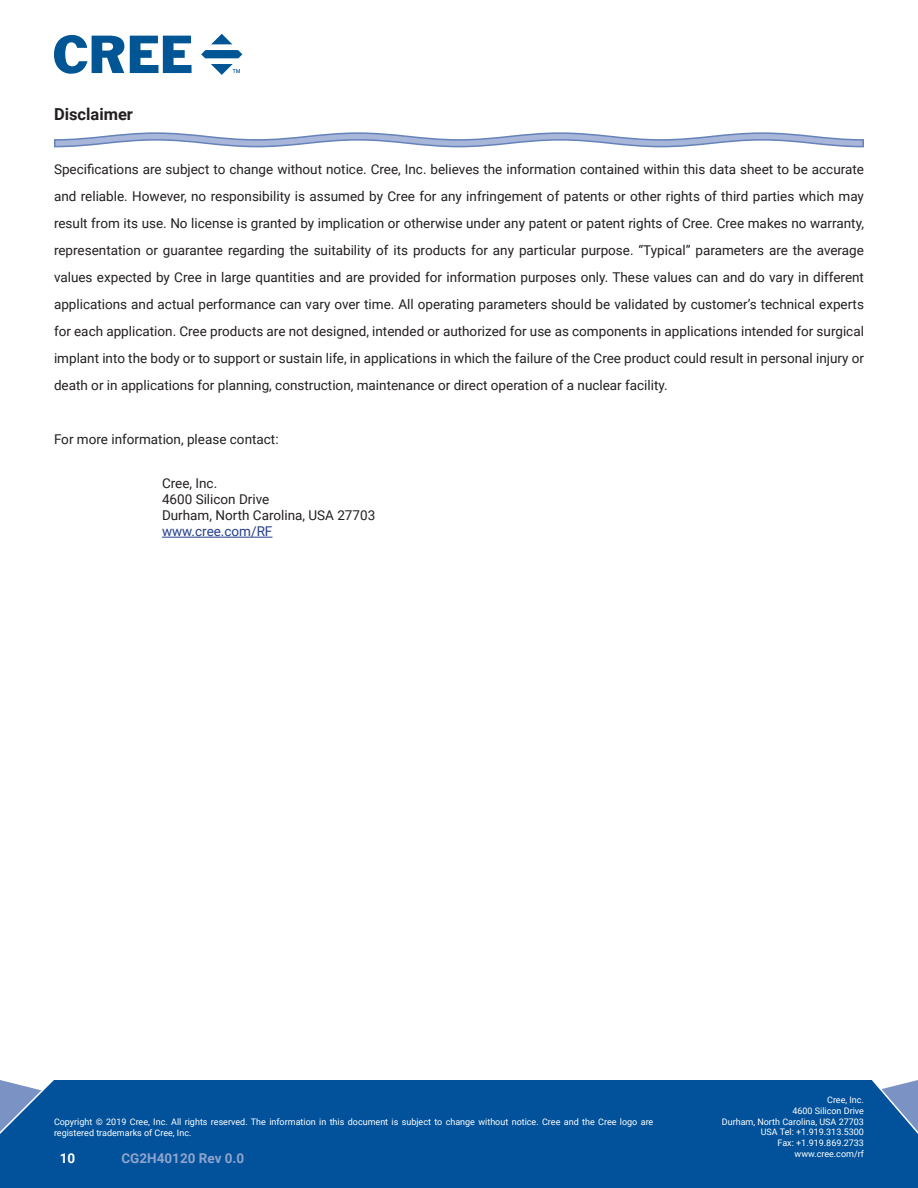
<style>
.page{position:relative;width:918px;height:1188px;background:#fff}
.page>*{position:absolute;margin:0;border:0;box-sizing:border-box;transform-origin:0 0}
.t1{font:700 16.5px "Roboto";color:#231f20}
.t2{font:13.5px/27px "Roboto";color:#231f20;text-align:justify}
.t3{font:700 13.5px "Roboto";color:#90a3ce}
.t4{font:13.5px "Roboto";color:#253f8e}
.t5{font:700 13.5px "Roboto";color:#fff}
.t6{font:9px/10.8px "Roboto";color:#fff;text-align:right}
</style>
<div class="page">
<div style="left:0;top:1080px;width:918px;height:108px;background:#01529a"></div>
<svg style="left:54px;top:35px;width:70px;height:39px"></svg>
<svg style="left:130px;top:36px;width:62px;height:37px"></svg>
<svg style="left:211px;top:34px;width:21px;height:10px"></svg>
<svg style="left:201px;top:50px;width:41px;height:8px"></svg>
<svg style="left:211px;top:64px;width:29px;height:10px"></svg>
<hr style="left:162px;top:537px;width:110px;height:1px;background:#253f8e">
<svg style="left:54px;top:132px;width:810px;height:16px"></svg>
<p class="t1" style="left:54px;top:103px;width:81px">Disclaimer</p>
<p class="t2" style="left:54px;top:156px;width:812px">Specifications are subject to change without notice. Cree, Inc. believes the information contained within this data sheet to be accurate and reliable. However, no responsibility is assumed by Cree for any infringement of patents or other rights of third parties which may result from its use. No license is granted by implication or otherwise under any patent or patent rights of Cree. Cree makes no warranty, representation or guarantee regarding the suitability of its products for any particular purpose. “Typical” parameters are the average values expected by Cree in large quantities and are provided for information purposes only. These values can and do vary in different applications and actual performance can vary over time. All operating parameters should be validated by customer’s technical experts for each application. Cree products are not designed, intended or authorized for use as components in applications intended for surgical implant into the body or to support or sustain life, in applications in which the failure of the Cree product could result in personal injury or death or in applications for planning, construction, maintenance or direct operation of a nuclear facility.</p>
<p class="t2" style="left:54px;top:426px;width:226px">For more information, please contact:</p>
<p class="t2" style="left:162px;top:469px;width:57px">Cree, Inc.</p>
<p class="t2" style="left:162px;top:485px;width:109px">4600 Silicon Drive</p>
<p class="t2" style="left:162px;top:501px;width:215px">Durham, North Carolina, USA 27703</p>
<p class="t4" style="left:162px;top:522px;width:112px">www.cree.com/RF</p>
<p class="t6" style="left:54px;top:1116px;width:601px;text-align:left">Copyright © 2019 Cree, Inc. All rights reserved. The information in this document is subject to change without notice. Cree and the Cree logo are registered trademarks of Cree, Inc.</p>
<p class="t5" style="left:60px;top:1148px;width:17px">10</p>
<p class="t3" style="left:122px;top:1149px;width:124px">CG2H40120 Rev 0.0</p>
<p class="t6" style="left:722px;top:1094px;width:144px">Cree, Inc.<br>4600 Silicon Drive<br>Durham, North Carolina, USA 27703<br>USA Tel: +1.919.313.5300<br>Fax: +1.919.869.2733 www.cree.com/rf</p>
</div>
